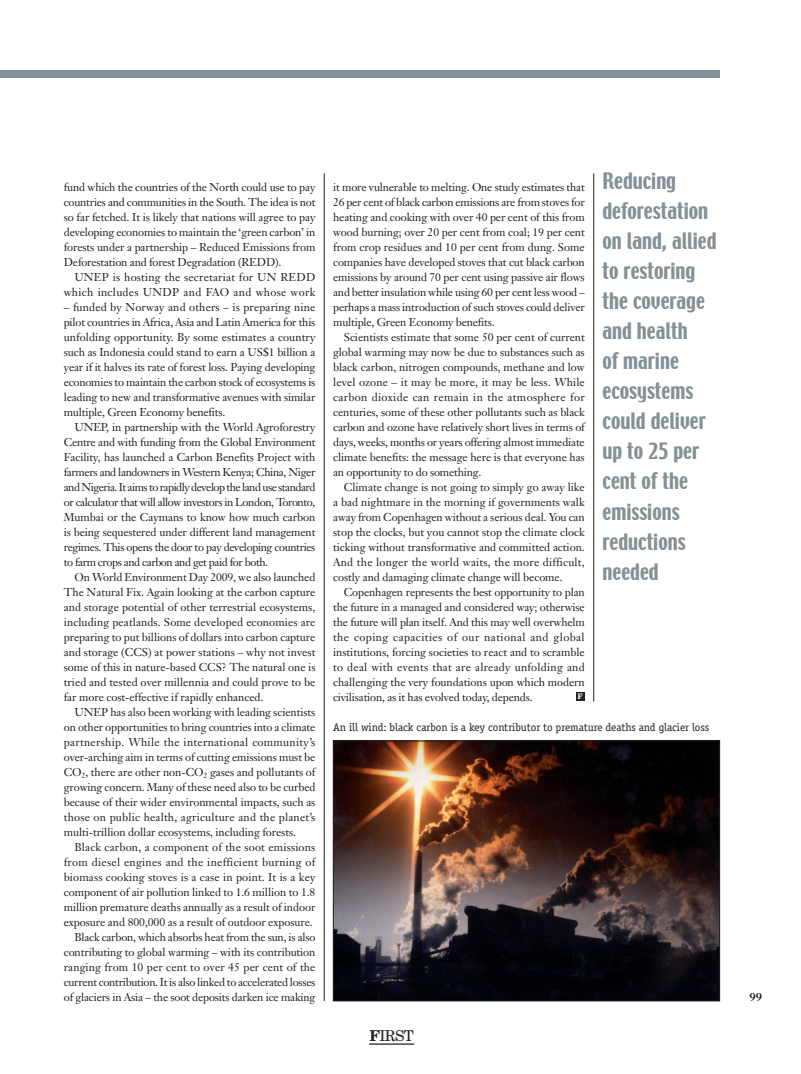
<style>
.page{position:relative;width:801px;height:1074px;background:#fff}
.page>*{position:absolute;margin:0;border:0;box-sizing:border-box;transform-origin:0 0}
.t1{font:20px/30px "Techno";color:#859097}
.t2{font:15px "New Century Schlbk";color:#231f20}
.t3{font:11.25px/15px "Janson Text";letter-spacing:-.005em;color:#231f20;text-align:justify}
.t4{font:11.25px/15px "Janson Text";letter-spacing:.015em;color:#231f20;text-align:right}
.t5{font:11.25px "Officina Serif";letter-spacing:-.005em;color:#231f20}
.t6{font:700 11.25px "Janson Text";color:#231f20}
.t7{font:700 7.5px "New Century Schlbk";color:#fff}
.s1{font-weight:700}
</style>
<div class="page">
<div style="left:0;top:71px;width:719px;height:7px;background:#859097"></div>
<hr style="left:324px;top:173px;width:1px;height:828px;background:#231f20">
<hr style="left:593px;top:173px;width:1px;height:528px;background:#231f20">
<div style="left:575px;top:692px;width:9px;height:9px;background:#231f20"></div>
<hr style="left:369px;top:1043px;width:45px;height:1px;background:#231f20">
<img style="left:335px;top:743px;width:383px;height:256px">
<div style="left:333px;top:741px;width:387px;height:260px;border:1px solid #231f20"></div>
<p class="t3" style="left:64px;top:180px;width:253px">fund which the countries of the North could use to pay countries and communities in the South. The idea is not so far fetched. It is likely that nations will agree to pay developing economies to maintain the ‘green carbon’ in forests under a partnership – Reduced Emissions from Deforestation and forest Degradation (REDD).</p>
<p class="t4" style="left:64px;top:270px;width:253px">UNEP is hosting the secretariat for UN REDD which includes UNDP and FAO and whose work</p>
<p class="t3" style="left:64px;top:300px;width:253px">– funded by Norway and others – is preparing nine pilot countries in Africa, Asia and Latin America for this unfolding opportunity. By some estimates a country such as Indonesia could stand to earn a US$1 billion a year if it halves its rate of forest loss. Paying developing economies to maintain the carbon stock of ecosystems is leading to new and transformative avenues with similar multiple, Green Economy benefits.</p>
<p class="t3" style="left:64px;top:420px;width:253px;text-indent:11px">UNEP, in partnership with the World Agroforestry Centre and with funding from the Global Environment Facility, has launched a Carbon Benefits Project with farmers and landowners in Western Kenya; China, Niger and Nigeria. It aims to rapidly develop the land use standard or calculator that will allow investors in London, Toronto, Mumbai or the Caymans to know how much carbon is being sequestered under different land management regimes. This opens the door to pay developing countries to farm crops and carbon and get paid for both.</p>
<p class="t3" style="left:64px;top:570px;width:253px;text-indent:11px">On World Environment Day 2009, we also launched The Natural Fix. Again looking at the carbon capture and storage potential of other terrestrial ecosystems, including peatlands. Some developed economies are preparing to put billions of dollars into carbon capture and storage (CCS) at power stations – why not invest some of this in nature-based CCS? The natural one is tried and tested over millennia and could prove to be far more cost-effective if rapidly enhanced.</p>
<p class="t3" style="left:64px;top:705px;width:253px;text-indent:11px">UNEP has also been working with leading scientists on other opportunities to bring countries into a climate partnership. While the international community’s over-arching aim in terms of cutting emissions must be CO<sub>2</sub>, there are other non-CO<sub>2</sub> gases and pollutants of growing concern. Many of these need also to be curbed because of their wider environmental impacts, such as those on public health, agriculture and the planet’s multi-trillion dollar ecosystems, including forests.</p>
<p class="t3" style="left:64px;top:840px;width:253px;text-align:right">Black carbon, a component of the soot emissions from diesel engines and the inefficient burning of biomass cooking stoves is a case in point. It is a key component of air pollution linked to 1.6 million to 1.8 million premature deaths annually as a result of indoor exposure and 800,000 as a result of outdoor exposure.<br>Black carbon, which absorbs heat from the sun, is also contributing to global warming – with its contribution ranging from 10 per cent to over 45 per cent of the current contribution. It is also linked to accelerated losses of glaciers in Asia – the soot deposits darken ice making</p>
<p class="t3" style="left:333px;top:180px;width:253px">it more vulnerable to melting. One study estimates that 26 per cent of black carbon emissions are from stoves for heating and cooking with over 40 per cent of this from wood burning; over 20 per cent from coal; 19 per cent from crop residues and 10 per cent from dung. Some companies have developed stoves that cut black carbon emissions by around 70 per cent using passive air flows and better insulation while using 60 per cent less wood – perhaps a mass introduction of such stoves could deliver multiple, Green Economy benefits.</p>
<p class="t3" style="left:333px;top:330px;width:253px;text-indent:11px">Scientists estimate that some 50 per cent of current global warming may now be due to substances such as black carbon, nitrogen compounds, methane and low level ozone – it may be more, it may be less. While carbon dioxide can remain in the atmosphere for centuries, some of these other pollutants such as black carbon and ozone have relatively short lives in terms of days, weeks, months or years offering almost immediate climate benefits: the message here is that everyone has an opportunity to do something.</p>
<p class="t3" style="left:333px;top:480px;width:253px;text-indent:11px">Climate change is not going to simply go away like a bad nightmare in the morning if governments walk away from Copenhagen without a serious deal. You can stop the clocks, but you cannot stop the climate clock ticking without transformative and committed action.<br>And the longer the world waits, the more difficult, costly and damaging climate change will become.</p>
<p class="t3" style="left:333px;top:585px;width:253px;text-indent:11px">Copenhagen represents the best opportunity to plan the future in a managed and considered way; otherwise the future will plan itself. And this may well overwhelm the coping capacities of our national and global institutions, forcing societies to react and to scramble to deal with events that are already unfolding and challenging the very foundations upon which modern civilisation, as it has evolved today, depends.</p>
<p class="t7" style="left:577px;top:693px;width:7px">F</p>
<h1 class="t1" style="left:602px;top:167px;width:116px">Reducing deforestation on land, allied to restoring the coverage and health<br>of marine ecosystems could deliver up to 25 per cent of the emissions reductions needed</h1>
<p class="t5" style="left:333px;top:723px;width:377px">An ill wind: black carbon is a key contributor to premature deaths and glacier loss</p>
<h2 class="t2" style="left:369px;top:1030px;width:46px"><span class="s1">F</span>IRST</h2>
<p class="t6" style="left:749px;top:992px;width:14px">99</p>
</div>
